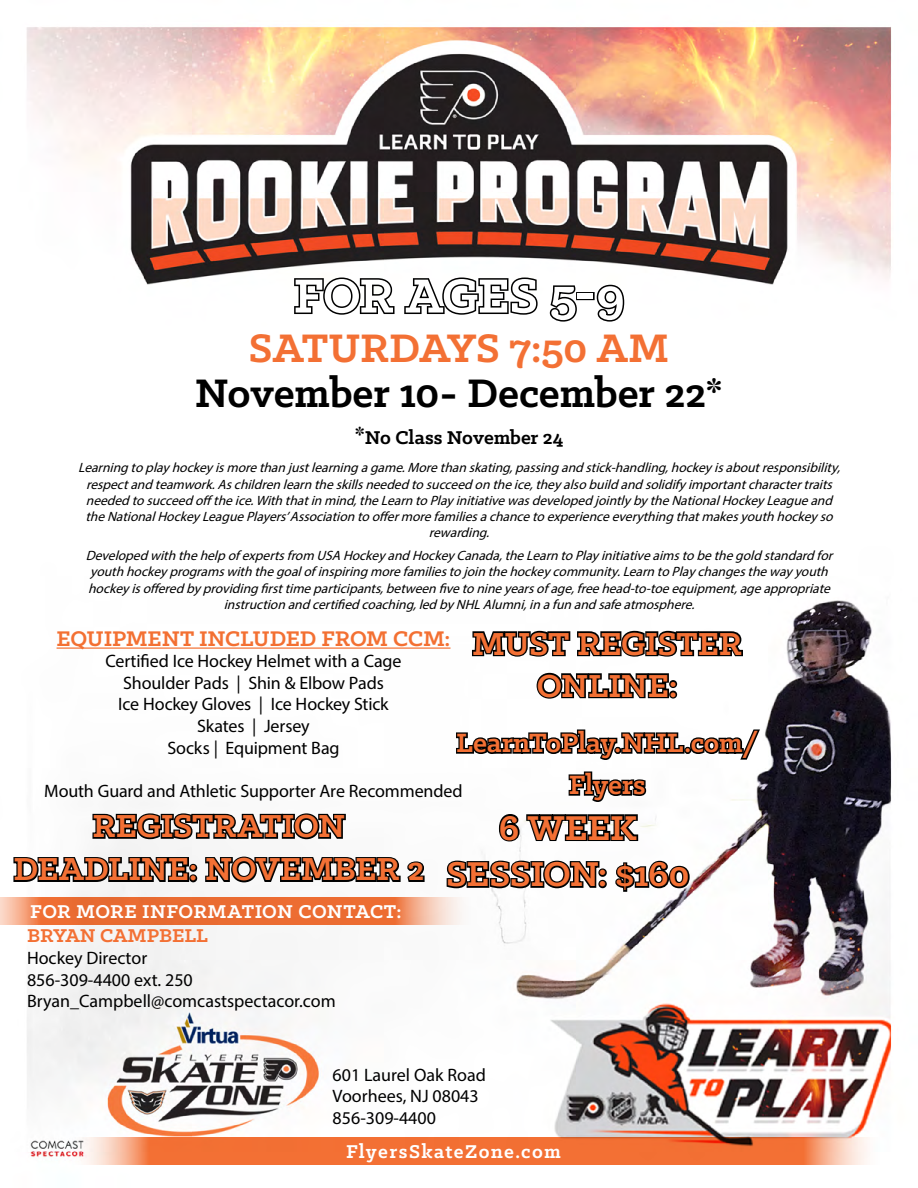
<style>
.page{position:relative;width:918px;height:1188px;background:#fff}
.page>*{position:absolute;margin:0;border:0;box-sizing:border-box;transform-origin:0 0}
.t1{font:700 54px "Klinic Slab";letter-spacing:-.015em;color:#fff}
.t2{font:700 45px "Klinic Slab";letter-spacing:-.01em;color:#000}
.t3{font:700 45px "Klinic Slab";color:#f37034}
.t4{font:700 39px/46.8px "Klinic Slab";letter-spacing:-.005em;color:#f37034;text-align:center}
.t5{font:700 36px/42px "Klinic Slab";letter-spacing:-.005em;color:#f37034;text-align:center}
.t6{font:700 30px/42px "Klinic Slab";letter-spacing:-.01em;color:#f37034;text-align:center}
.t7{font:700 24px "Klinic Slab";letter-spacing:-.005em;color:#f37032}
.t8{font:700 21px "Klinic Slab";letter-spacing:.03em;color:#fff}
.t9{font:700 21px "Klinic Slab";letter-spacing:.065em;color:#fff}
.t10{font:700 21px "Klinic Slab";color:#000}
.t11{font:700 21px "Klinic Slab";color:#f37034}
.t12{font:18px/21.6px "Myriad Pro";letter-spacing:-.005em;color:#000}
.t13{font:italic 13.5px/16.2px "Myriad Pro";color:#000;text-align:center}
.s1{font-size:27px}
</style>
<div class="page">
<img style="left:0;top:26px;width:892px;height:1132px">
<svg style="left:68px;top:1137px;width:817px;height:28px;background:#f1804d"></svg>
<svg style="left:0;top:897px;width:476px;height:27px;background:#ed814f"></svg>
<svg style="left:293px;top:276px;width:103px;height:40px"></svg>
<svg style="left:403px;top:276px;width:136px;height:40px"></svg>
<svg style="left:548px;top:284px;width:30px;height:39px"></svg>
<div style="left:576px;top:292px;width:19px;height:8px;border:3px solid #000"></div>
<svg style="left:595px;top:283px;width:31px;height:40px"></svg>
<hr style="left:57px;top:647px;width:394px;height:2px;background:#f37032">
<svg style="left:470px;top:622px;width:274px;height:36px"></svg>
<svg style="left:535px;top:671px;width:144px;height:29px"></svg>
<svg style="left:454px;top:728px;width:308px;height:34px"></svg>
<svg style="left:567px;top:770px;width:81px;height:34px"></svg>
<svg style="left:497px;top:813px;width:143px;height:31px"></svg>
<svg style="left:445px;top:859px;width:163px;height:31px"></svg>
<svg style="left:614px;top:859px;width:77px;height:34px"></svg>
<svg style="left:91px;top:811px;width:256px;height:30px"></svg>
<svg style="left:12px;top:848px;width:414px;height:36px"></svg>
<h1 class="t1" style="left:293px;top:260px;width:333px">FOR AGES 5-9</h1>
<h2 class="t3" style="left:249px;top:319px;width:422px">SATURDAYS 7:50 AM</h2>
<h2 class="t2" style="left:195px;top:364px;width:530px">November 10- December 22*</h2>
<h3 class="t10" style="left:355px;top:424px;width:210px"><span class="s1">*</span>No Class November 24</h3>
<p class="t13" style="left:78px;top:460px;width:767px">Learningtoplayhockeyismorethanjustlearningagame.Morethanskating,passingandstick-handling,hockeyisaboutresponsibility, respectandteamwork.Aschildrenlearntheskillsneededtosucceedontheice,theyalsobuildandsolidifyimportantcharactertraits neededtosucceedofftheice.Withthatinmind,theLearntoPlayinitiativewasdevelopedjointlybytheNationalHockeyLeagueand theNationalHockeyLeaguePlayers’Associationtooffermorefamiliesachancetoexperienceeverythingthatmakesyouthhockeyso rewarding.</p>
<p class="t13" style="left:86px;top:547px;width:752px">Developedwiththehelpofexpertsfrom USA HockeyandHockeyCanada,theLearntoPlayinitiativeaimstobethegoldstandardfor youthhockeyprogramswiththegoalofinspiringmorefamiliestojointhehockeycommunity.LearntoPlaychangesthewayyouth hockeyisofferedbyprovidingfirsttimeparticipants,betweenfivetonineyearsofage,freehead-to-toeequipment,ageappropriate instructionandcertifiedcoaching,ledbyNHLAlumni,inafunandsafeatmosphere.</p>
<h3 class="t7" style="left:57px;top:623px;width:395px">EQUIPMENT INCLUDED FROM CCM:</h3>
<h3 class="t12" style="left:105px;top:650px;width:298px;text-align:center">Certified Ice Hockey Helmet with a Cage<br>Shoulder Pads | Shin &amp; Elbow Pads<br>Ice Hockey Gloves | Ice Hockey Stick<br>Skates | Jersey<br>Socks | Equipment Bag</h3>
<h3 class="t12" style="left:44px;top:780px;width:420px">Mouth Guard and Athletic Supporter Are Recommended</h3>
<h3 class="t5" style="left:472px;top:622px;width:272px">MUST REGISTER<br>ONLINE:</h3>
<h3 class="t6" style="left:456px;top:721px;width:303px">LearnToPlay.NHL.com/<br>Flyers</h3>
<h3 class="t5" style="left:14px;top:804px;width:412px;line-height:43.2px">REGISTRATION<br>DEADLINE: NOVEMBER 2</h3>
<h3 class="t8" style="left:30px;top:898px;width:373px">FOR MORE INFORMATION CONTACT:</h3>
<h3 class="t11" style="left:27px;top:922px;width:182px">BRYAN CAMPBELL</h3>
<h3 class="t12" style="left:27px;top:947px;width:310px">Hockey Director<br>856-309-4400 ext. 250<br>Bryan_Campbell@comcastspectacor.com</h3>
<h3 class="t4" style="left:446px;top:803px;width:245px">6 WEEK<br>SESSION: $160</h3>
<h3 class="t12" style="left:333px;top:1063px;width:155px">601 Laurel Oak Road<br>Voorhees, NJ 08043<br>856-309-4400</h3>
<h3 class="t9" style="left:346px;top:1138px;width:216px">FlyersSkateZone.com</h3>
</div>
